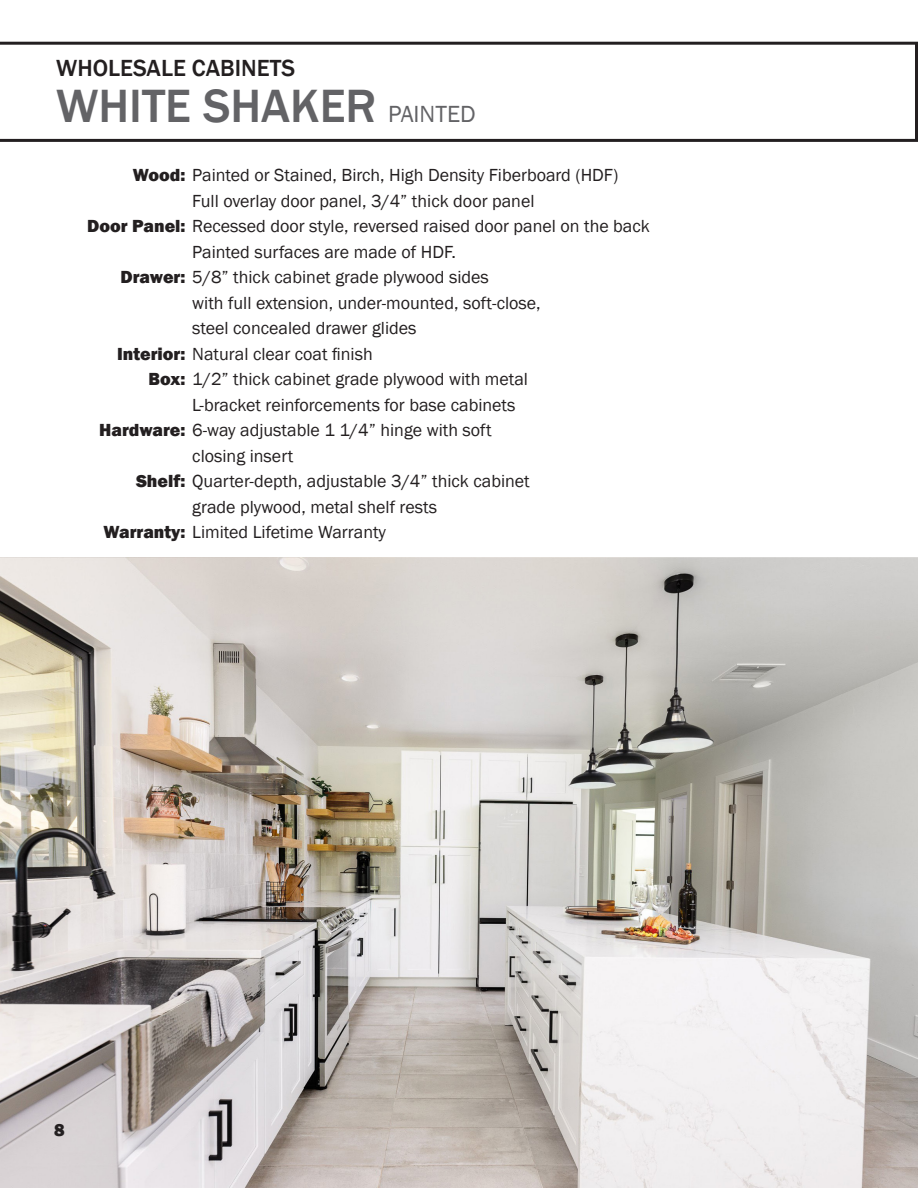
<style>
.page{position:relative;width:918px;height:1188px;background:#fff}
.page>*{position:absolute;margin:0;border:0;box-sizing:border-box;transform-origin:0 0}
.t1{font:500 48px "Franklin Gothic";color:#636366}
.t2{font:500 24px "Franklin Gothic";color:#231f20}
.t3{font:18px "Franklin Gothic";color:#231f20}
.t4{font:800 18px "Franklin Gothic";color:#231f20}
.s1{font-weight:400;font-size:24px}
.s2{font-weight:800}
</style>
<div class="page">
<svg style="left:0;top:42px;width:918px;height:100px"></svg>
<img style="left:0;top:557px;width:918px;height:631px">
<p class="t2" style="left:56px;top:53px;width:241px">WHOLESALE CABINETS</p>
<p class="t1" style="left:56px;top:77px;width:421px">WHITE SHAKER <span class="s1">PAINTED</span></p>
<p class="t3" style="left:133px;top:164px;width:487px"><span class="s2">Wood:</span> Painted or Stained, Birch, High Density Fiberboard (HDF)</p>
<p class="t3" style="left:192px;top:189px;width:344px">Full overlay door panel, 3/4” thick door panel</p>
<p class="t3" style="left:87px;top:215px;width:564px"><span class="s2">Door Panel:</span> Recessed door style, reversed raised door panel on the back</p>
<p class="t3" style="left:192px;top:240px;width:265px">Painted surfaces are made of HDF.</p>
<p class="t3" style="left:120px;top:266px;width:370px"><span class="s2">Drawer:</span> 5/8” thick cabinet grade plywood sides</p>
<p class="t3" style="left:192px;top:291px;width:350px">with full extension, under-mounted, soft-close,</p>
<p class="t3" style="left:192px;top:317px;width:226px">steel concealed drawer glides</p>
<p class="t3" style="left:117px;top:342px;width:257px"><span class="s2">Interior:</span> Natural clear coat finish</p>
<p class="t3" style="left:149px;top:368px;width:381px"><span class="s2">Box:</span> 1/2” thick cabinet grade plywood with metal</p>
<p class="t3" style="left:192px;top:393px;width:325px">L-bracket reinforcements for base cabinets</p>
<p class="t3" style="left:99px;top:419px;width:394px"><span class="s2">Hardware:</span> 6-way adjustable 1 1/4” hinge with soft</p>
<p class="t3" style="left:192px;top:444px;width:103px">closing insert</p>
<p class="t3" style="left:136px;top:470px;width:395px"><span class="s2">Shelf:</span> Quarter-depth, adjustable 3/4” thick cabinet</p>
<p class="t3" style="left:192px;top:495px;width:246px">grade plywood, metal shelf rests</p>
<p class="t3" style="left:103px;top:521px;width:284px"><span class="s2">Warranty:</span> Limited Lifetime Warranty</p>
<p class="t4" style="left:54px;top:1119px;width:12px">8</p>
</div>
